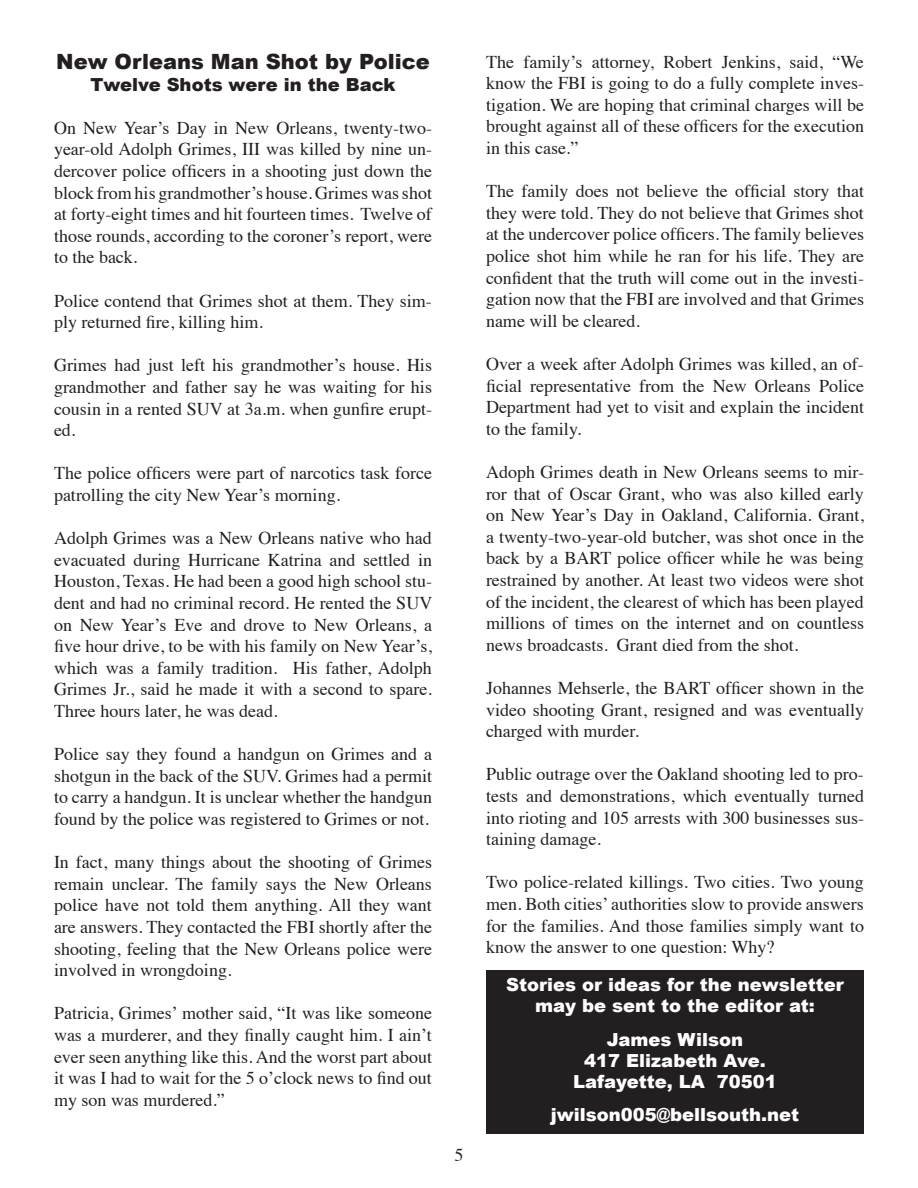
<style>
.page{position:relative;width:918px;height:1188px;background:#fff}
.page>*{position:absolute;margin:0;border:0;box-sizing:border-box;transform-origin:0 0}
.t1{font:900 21px "Arial";color:#231f20}
.t2{font:18px/21.6px "Times";color:#231f20;text-align:justify}
.t3{font:900 18px/21px "Arial";color:#fff;text-align:center}
.t4{font:900 18px "Arial";color:#231f20}
</style>
<div class="page">
<div style="left:486px;top:970px;width:378px;height:164px;background:#231f20"></div>
<p class="t1" style="left:56px;top:46px;width:375px">New Orleans Man Shot by Police</p>
<p class="t4" style="left:91px;top:71px;width:306px">Twelve Shots were in the Back</p>
<p class="t2" style="left:54px;top:115px;width:380px">On New Year’s Day in New Orleans, twenty-two&shy;year-old Adolph Grimes, III was killed by nine un&shy;dercover police officers in a shooting just down the block from his grandmother’s house. Grimes was shot at forty-eight times and hit fourteen times. Twelve of those rounds, according to the coroner’s report, were to the back.</p>
<p class="t2" style="left:54px;top:288px;width:379px">Police contend that Grimes shot at them. They sim&shy;ply returned fire, killing him.</p>
<p class="t2" style="left:54px;top:353px;width:380px">Grimes had just left his grandmother’s house. His grandmother and father say he was waiting for his cousin in a rented SUV at 3a.m. when gunfire erupt&shy;ed.</p>
<p class="t2" style="left:54px;top:461px;width:380px">The police officers were part of narcotics task force patrolling the city New Year’s morning.</p>
<p class="t2" style="left:54px;top:526px;width:380px">Adolph Grimes was a New Orleans native who had evacuated during Hurricane Katrina and settled in Houston, Texas. He had been a good high school stu&shy;dent and had no criminal record. He rented the SUV on New Year’s Eve and drove to New Orleans, a five hour drive, to be with his family on New Year’s, which was a family tradition. His father, Adolph Grimes Jr., said he made it with a second to spare.<br>Three hours later, he was dead.</p>
<p class="t2" style="left:54px;top:742px;width:380px">Police say they found a handgun on Grimes and a shotgun in the back of the SUV. Grimes had a permit to carry a handgun. It is unclear whether the handgun found by the police was registered to Grimes or not.</p>
<p class="t2" style="left:54px;top:850px;width:380px">In fact, many things about the shooting of Grimes remain unclear. The family says the New Orleans police have not told them anything. All they want are answers. They contacted the FBI shortly after the shooting, feeling that the New Orleans police were involved in wrongdoing.</p>
<p class="t2" style="left:54px;top:1001px;width:380px">Patricia, Grimes’ mother said, “It was like someone was a murderer, and they finally caught him. I ain’t ever seen anything like this. And the worst part about it was I had to wait for the 5 o’clock news to find out my son was murdered.”</p>
<p class="t2" style="left:454px;top:1143px;width:10px">5</p>
<p class="t2" style="left:486px;top:49px;width:380px">The family’s attorney, Robert Jenkins, said, “We know the FBI is going to do a fully complete inves&shy;tigation. We are hoping that criminal charges will be brought against all of these officers for the execution in this case.”</p>
<p class="t2" style="left:486px;top:179px;width:380px">The family does not believe the official story that they were told. They do not believe that Grimes shot at the undercover police officers. The family believes police shot him while he ran for his life. They are confident that the truth will come out in the investi&shy;gation now that the FBI are involved and that Grimes name will be cleared.</p>
<p class="t2" style="left:486px;top:352px;width:380px">Over a week after Adolph Grimes was killed, an of&shy;ficial representative from the New Orleans Police Department had yet to visit and explain the incident to the family.</p>
<p class="t2" style="left:486px;top:460px;width:380px">Adoph Grimes death in New Orleans seems to mir&shy;ror that of Oscar Grant, who was also killed early on New Year’s Day in Oakland, California. Grant, a twenty-two-year-old butcher, was shot once in the back by a BART police officer while he was being restrained by another. At least two videos were shot of the incident, the clearest of which has been played millions of times on the internet and on countless news broadcasts. Grant died from the shot.</p>
<p class="t2" style="left:486px;top:676px;width:380px">Johannes Mehserle, the BART officer shown in the video shooting Grant, resigned and was eventually charged with murder.</p>
<p class="t2" style="left:486px;top:762px;width:380px">Public outrage over the Oakland shooting led to pro&shy;tests and demonstrations, which eventually turned into rioting and 105 arrests with 300 businesses sus&shy;taining damage.</p>
<p class="t2" style="left:486px;top:870px;width:379px">Two police-related killings. Two cities. Two young men. Both cities’ authorities slow to provide answers for the families. And those families simply want to know the answer to one question: Why?</p>
<p class="t3" style="left:506px;top:973px;width:339px">Stories or ideas for the newsletter may be sent to the editor at:</p>
<p class="t3" style="left:573px;top:1029px;width:205px">James Wilson<br>417 Elizabeth Ave.<br>Lafayette, LA 70501</p>
<p class="t3" style="left:551px;top:1104px;width:250px">jwilson005@bellsouth.net</p>
</div>
